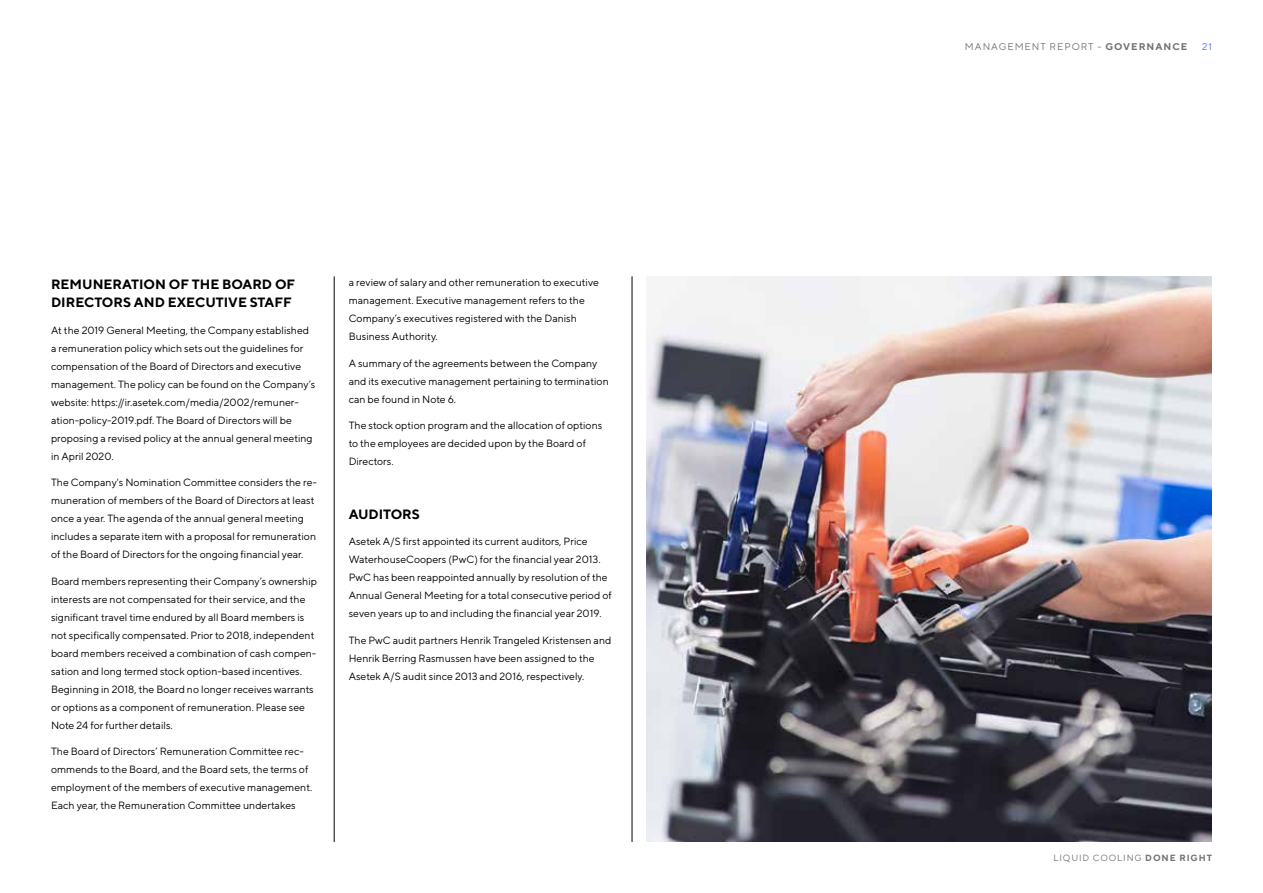
<style>
.page{position:relative;width:1263px;height:893px;background:#fff}
.page>*{position:absolute;margin:0;border:0;box-sizing:border-box;transform-origin:0 0}
.t1{font:700 13.5px/18px "TT Norms";color:#000}
.t2{font:10.5px/18px "TT Norms";color:#000}
.t3{font:9.75px "TT Norms";letter-spacing:.1em;color:#747373}
.t4{font:9.75px "TT Norms";color:#506eff}
.t5{font:9px "TT Norms";letter-spacing:.1em;color:#747373}
.s1{font-weight:700}
</style>
<div class="page">
<hr style="left:632px;top:276px;width:1px;height:566px;background:#000">
<hr style="left:334px;top:276px;width:1px;height:566px;background:#000">
<img style="left:646px;top:276px;width:566px;height:566px">
<p class="t1" style="left:51px;top:275px;width:246px">REMUNERATION OF THE BOARD OF<br>DIRECTORS AND EXECUTIVE STAFF</p>
<p class="t2" style="left:51px;top:321px;width:266px">At the 2019 General Meeting, the Company established a remuneration policy which sets out the guidelines for compensation of the Board of Directors and executive management. The policy can be found on the Company’s website: https://ir.asetek.com/media/2002/remuner&shy;ation-policy-2019.pdf. The Board of Directors will be proposing a revised policy at the annual general meeting in April 2020.</p>
<p class="t2" style="left:51px;top:473px;width:267px">The Company's Nomination Committee considers the re&shy;muneration of members of the Board of Directors at least once a year. The agenda of the annual general meeting includes a separate item with a proposal for remuneration of the Board of Directors for the ongoing financial year.</p>
<p class="t2" style="left:51px;top:572px;width:267px">Board members representing their Company’s ownership interests are not compensated for their service, and the significant travel time endured by all Board members is not specifically compensated. Prior to 2018, independent board members received a combination of cash compen&shy;sation and long termed stock option-based incentives.<br>Beginning in 2018, the Board no longer receives warrants or options as a component of remuneration. Please see Note 24 for further details.</p>
<p class="t2" style="left:51px;top:742px;width:263px">The Board of Directors’ Remuneration Committee rec&shy;ommends to the Board, and the Board sets, the terms of employment of the members of executive management.<br>Each year, the Remuneration Committee undertakes</p>
<p class="t2" style="left:349px;top:273px;width:252px">a review of salary and other remuneration to executive management. Executive management refers to the Company’s executives registered with the Danish Business Authority.</p>
<p class="t2" style="left:349px;top:354px;width:262px">A summary of the agreements between the Company and its executive management pertaining to termination can be found in Note 6.</p>
<p class="t2" style="left:349px;top:416px;width:255px">The stock option program and the allocation of options to the employees are decided upon by the Board of<br>Directors.</p>
<p class="t1" style="left:349px;top:504px;width:73px">AUDITORS</p>
<p class="t2" style="left:349px;top:532px;width:265px">Asetek A/S first appointed its current auditors, Price WaterhouseCoopers (PwC) for the financial year 2013.<br>PwC has been reappointed annually by resolution of the Annual General Meeting for a total consecutive period of seven years up to and including the financial year 2019.</p>
<p class="t2" style="left:349px;top:631px;width:264px">The PwC audit partners Henrik Trangeled Kristensen and<br>Henrik Berring Rasmussen have been assigned to the<br>Asetek A/S audit since 2013 and 2016, respectively.</p>
<p class="t3" style="left:965px;top:40px;width:224px">MANAGEMENT REPORT - <span class="s1">GOVERNANCE</span></p>
<p class="t4" style="left:1202px;top:40px;width:11px">21</p>
<p class="t5" style="left:1053px;top:853px;width:160px">LIQUID COOLING <span class="s1">DONE RIGHT</span></p>
</div>
